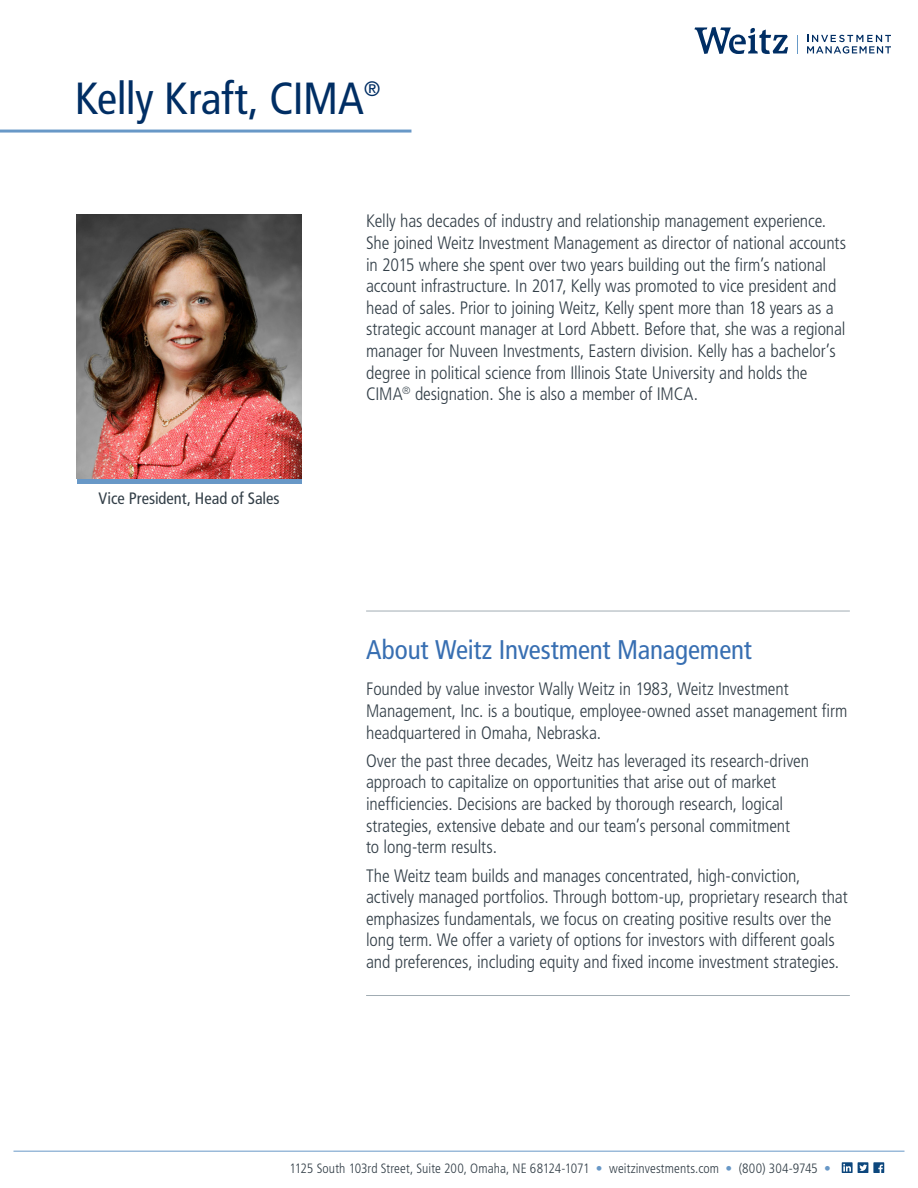
<style>
.page{position:relative;width:918px;height:1188px;background:#fff}
.page>*{position:absolute;margin:0;border:0;box-sizing:border-box;transform-origin:0 0}
._03_sub-sub_head{font:condensed 45px "Frutiger LT Std";letter-spacing:-.01em;color:#002e64}
.t1{font:condensed 27px "Frutiger LT Std";letter-spacing:-.005em;color:#386fb2}
.t2{font:300 condensed 18px/21.6px "Frutiger LT Std";letter-spacing:-.005em;color:#333f48}
.t3{font:condensed 16.5px "Frutiger LT Std";color:#333f48}
.t4{font:300 condensed 13.5px "Frutiger LT Std";letter-spacing:.005em;color:#333f48}
.s1{color:#6898c7}
</style>
<div class="page">
<hr style="left:14px;top:1151px;width:890px;height:1px;background:#6898c7">
<svg style="left:807px;top:35px;width:84px;height:19px"></svg>
<svg style="left:694px;top:27px;width:94px;height:27px"></svg>
<svg style="left:797px;top:35px;width:1px;height:18px"></svg>
<svg style="left:842px;top:1163px;width:42px;height:10px"></svg>
<hr style="left:366px;top:611px;width:484px;height:1px;background:#a1acb3">
<hr style="left:366px;top:995px;width:484px;height:1px;background:#a1acb3">
<hr style="left:0;top:130px;width:411px;height:3px;background:#6898c7">
<img style="left:77px;top:215px;width:225px;height:264px">
<hr style="left:77px;top:479px;width:225px;height:4px;background:#6898c7">
<p class="_03_sub-sub_head" style="left:75px;top:72px;width:307px">Kelly Kraft, CIMA<sup>®</sup></p>
<p class="t3" style="left:99px;top:489px;width:183px">Vice President, Head of Sales</p>
<p class="t2" style="left:366px;top:211px;width:482px">Kelly has decades of industry and relationship management experience.<br>She joined Weitz Investment Management as director of national accounts in 2015 where she spent over two years building out the firm’s national account infrastructure. In 2017, Kelly was promoted to vice president and head of sales. Prior to joining Weitz, Kelly spent more than 18 years as a strategic account manager at Lord Abbett. Before that, she was a regional manager for Nuveen Investments, Eastern division. Kelly has a bachelor’s degree in political science from Illinois State University and holds the CIMA<sup>®</sup> designation. She is also a member of IMCA.</p>
<h2 class="t1" style="left:366px;top:634px;width:387px">About Weitz Investment Management</h2>
<p class="t2" style="left:366px;top:679px;width:483px">Founded by value investor Wally Weitz in 1983, Weitz Investment<br>Management, Inc. is a boutique, employee-owned asset management firm headquartered in Omaha, Nebraska.</p>
<p class="t2" style="left:366px;top:750px;width:445px">Over the past three decades, Weitz has leveraged its research-driven approach to capitalize on opportunities that arise out of market inefficiencies. Decisions are backed by thorough research, logical strategies, extensive debate and our team’s personal commitment<br>to long-term results.</p>
<p class="t2" style="left:366px;top:865px;width:483px">The Weitz team builds and manages concentrated, high-conviction, actively managed portfolios. Through bottom-up, proprietary research that emphasizes fundamentals, we focus on creating positive results over the long term. We offer a variety of options for investors with different goals and preferences, including equity and fixed income investment strategies.</p>
<p class="t4" style="left:289px;top:1160px;width:543px">1125 South 103rd Street, Suite 200, Omaha, NE 68124-1071 <span class="s1">•</span> weitzinvestments.com <span class="s1">•</span> (800) 304-9745 <span class="s1">•</span></p>
</div>
